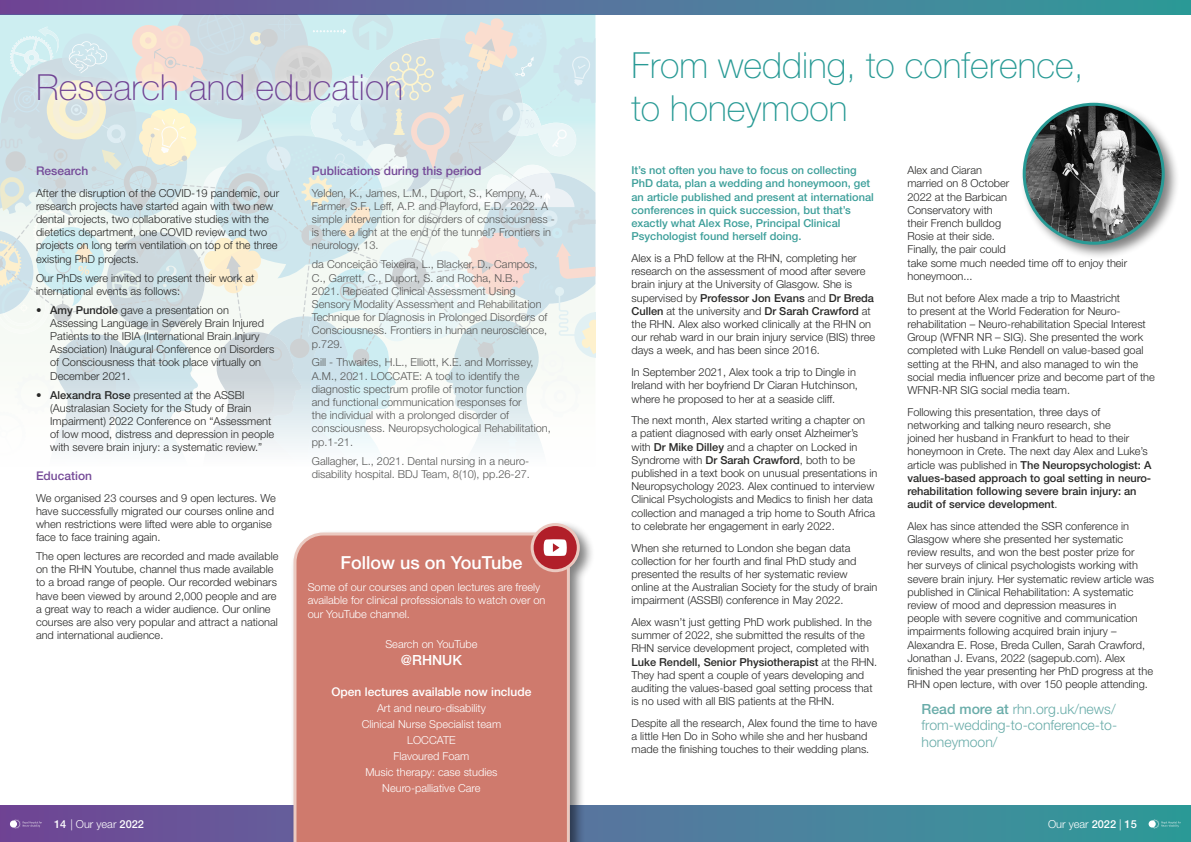
<style>
.page{position:relative;width:1191px;height:842px;background:#fff}
.page>*{position:absolute;margin:0;border:0;box-sizing:border-box;transform-origin:0 0}
.t1{font:100 36px/43.2px "Helvetica Neue LT Std";color:#289a95}
.t2{font:100 36px "Helvetica Neue LT Std";color:#6f4293}
.t3{font:500 18px "Helvetica Neue LT Std";color:#fff}
.t4{font:300 14px/16.8px "Helvetica Neue LT Std";color:#69aca9;text-align:justify}
.t5{font:500 14px "Helvetica Neue LT Std";color:#fff}
.t6{font:500 12px "Helvetica Neue LT Std";color:#754a98}
.t7{font:500 12px "Helvetica Neue LT Std";color:#fff}
.t8{font:300 11px/13.2px "Helvetica Neue LT Std";color:#282827}
.t9{font:300 11px/13.2px "Helvetica Neue LT Std";color:#575756}
.t10{font:300 11px/16px "Helvetica Neue LT Std";color:#fff}
.t11{font:500 11px/13.2px "Helvetica Neue LT Std";color:#3d9f9a}
.s1{font-weight:500}
</style>
<div class="page">
<svg style="left:0;top:806px;width:1191px;height:36px;background:#4f769a"></svg>
<svg style="left:10px;top:819px;width:32px;height:10px"></svg>
<svg style="left:1148px;top:819px;width:33px;height:10px"></svg>
<svg style="left:0;top:0;width:1191px;height:14px;background:#53729a"></svg>
<svg style="left:0;top:14px;width:595px;height:436px"></svg>
<div style="left:30px;top:67px;width:379px;height:41px;background:#fff;opacity:.5"></div>
<div style="left:290px;top:520px;width:305px;height:322px;background:#000;opacity:.5"></div>
<div style="left:293px;top:532px;width:277px;height:310px;background:#cf7a6d"></div>
<div style="left:532px;top:524px;width:46px;height:47px;background:#b11f29;border-radius:50%"></div>
<svg style="left:543px;top:539px;width:24px;height:17px"></svg>
<div style="left:530px;top:523px;width:50px;height:49px;border:3px solid #ebc9c0;border-radius:50%"></div>
<div style="left:1019px;top:99px;width:161px;height:161px;background:#000;opacity:.5"></div>
<img style="left:1024px;top:104px;width:139px;height:139px;border-radius:69px">
<div style="left:1022px;top:103px;width:142px;height:142px;border:3px solid #289a95;border-radius:50%"></div>
<h1 class="t2" style="left:36px;top:67px;width:368px">Research and education</h1>
<p class="t6" style="left:36px;top:164px;width:54px">Research</p>
<p class="t8" style="left:36px;top:186px;width:245px">After the disruption of the COVID-19 pandemic, our research projects have started again with two new dental projects, two collaborative studies with the dietetics department, one COVID review and two projects on long term ventilation on top of the three existing PhD projects.</p>
<p class="t8" style="left:36px;top:271px;width:220px">Our PhDs were invited to present their work at international events as follows:</p>
<p class="t8" style="left:50px;top:303px;width:226px;text-indent:-14px"><span class="s1">• Amy Pundole</span> gave a presentation on Assessing Language in Severely Brain Injured Patients to the IBIA (International Brain Injury Association) Inaugural Conference on Disorders of Consciousness that took place virtually on December 2021.</p>
<p class="t8" style="left:50px;top:388px;width:225px;text-indent:-14px"><span class="s1">• Alexandra Rose</span> presented at the ASSBI (Australasian Society for the Study of Brain Impairment) 2022 Conference on “Assessment of low mood, distress and depression in people with severe brain injury: a systematic review.”</p>
<p class="t6" style="left:36px;top:468px;width:58px">Education</p>
<p class="t8" style="left:36px;top:491px;width:241px">We organised 23 courses and 9 open lectures. We have successfully migrated our courses online and when restrictions were lifted were able to organise face to face training again.</p>
<p class="t8" style="left:36px;top:549px;width:244px">The open lectures are recorded and made available on the RHN Youtube, channel thus made available to a broad range of people. Our recorded webinars have been viewed by around 2,000 people and are a great way to reach a wider audience. Our online courses are also very popular and attract a national and international audience.</p>
<p class="t6" style="left:312px;top:164px;width:171px">Publications during this period</p>
<p class="t9" style="left:312px;top:186px;width:244px">Yelden, K., James, L.M., Duport, S., Kempny, A., Farmer, S.F., Leff, A.P. and Playford, E.D., 2022. A simple intervention for disorders of consciousness - is there a light at the end of the tunnel? Frontiers in neurology, 13.</p>
<p class="t9" style="left:312px;top:258px;width:237px">da Conceição Teixeira, L., Blacker, D., Campos, C., Garrett, C., Duport, S. and Rocha, N.B., 2021. Repeated Clinical Assessment Using Sensory Modality Assessment and Rehabilitation Technique for Diagnosis in Prolonged Disorders of Consciousness. Frontiers in human neuroscience, p.729.</p>
<p class="t9" style="left:312px;top:356px;width:240px">Gill - Thwaites, H.L., Elliott, K.E. and Morrissey, A.M., 2021. LOCCATE: A tool to identify the diagnostic spectrum profile of motor function<br>and functional communication responses for<br>the individual with a prolonged disorder of consciousness. Neuropsychological Rehabilitation, pp.1-21.</p>
<p class="t9" style="left:312px;top:454px;width:220px">Gallagher, L., 2021. Dental nursing in a neuro&shy;disability hospital. BDJ Team, 8(10), pp.26-27.</p>
<h2 class="t3" style="left:340px;top:552px;width:183px">Follow us on YouTube</h2>
<p class="t10" style="left:308px;top:580px;width:239px;line-height:13.2px">Some of our courses and open lectures are freely available for clinical professionals to watch over on our YouTube channel.</p>
<p class="t10" style="left:385px;top:636px;width:94px">Search on YouTube</p>
<p class="t5" style="left:401px;top:651px;width:62px">@RHNUK</p>
<p class="t7" style="left:331px;top:684px;width:201px">Open lectures available now include</p>
<p class="t10" style="left:362px;top:700px;width:141px;text-align:center">Art and neuro-disability<br>Clinical Nurse Specialist team<br>LOCCATE<br>Flavoured Foam<br>Music therapy: case studies<br>Neuro-palliative Care</p>
<h1 class="t1" style="left:631px;top:44px;width:454px">From wedding, to conference, to honeymoon</h1>
<p class="t11" style="left:631px;top:164px;width:244px">It’s not often you have to focus on collecting PhD data, plan a wedding and honeymoon, get an article published and present at international conferences in quick succession, but that’s exactly what Alex Rose, Principal Clinical Psychologist found herself doing.</p>
<p class="t8" style="left:631px;top:251px;width:245px">Alex is a PhD fellow at the RHN, completing her research on the assessment of mood after severe brain injury at the University of Glasgow. She is supervised by <span class="s1">Professor Jon Evans</span> and <span class="s1">Dr Breda Cullen</span> at the university and <span class="s1">Dr Sarah Crawford</span> at the RHN. Alex also worked clinically at the RHN on our rehab ward in our brain injury service (BIS) three days a week, and has been since 2016.</p>
<p class="t8" style="left:631px;top:365px;width:228px">In September 2021, Alex took a trip to Dingle in<br>Ireland with her boyfriend Dr Ciaran Hutchinson, where he proposed to her at a seaside cliff.</p>
<p class="t8" style="left:631px;top:413px;width:247px">The next month, Alex started writing a chapter on<br>a patient diagnosed with early onset Alzheimer’s with <span class="s1">Dr Mike Dilley</span> and a chapter on Locked in Syndrome with <span class="s1">Dr Sarah Crawford</span>, both to be published in a text book on unusual presentations in Neuropsychology 2023. Alex continued to interview Clinical Psychologists and Medics to finish her data collection and managed a trip home to South Africa to celebrate her engagement in early 2022.</p>
<p class="t8" style="left:631px;top:541px;width:247px">When she returned to London she began data collection for her fourth and final PhD study and presented the results of her systematic review online at the Australian Society for the study of brain impairment (ASSBI) conference in May 2022.</p>
<p class="t8" style="left:631px;top:615px;width:247px">Alex wasn’t just getting PhD work published. In the summer of 2022, she submitted the results of the RHN service development project, completed with <span class="s1">Luke Rendell, Senior Physiotherapist</span> at the RHN.<br>They had spent a couple of years developing and auditing the values-based goal setting process that is no used with all BIS patients at the RHN.</p>
<p class="t8" style="left:631px;top:716px;width:247px">Despite all the research, Alex found the time to have a little Hen Do in Soho while she and her husband made the finishing touches to their wedding plans.</p>
<p class="t8" style="left:907px;top:163px;width:221px">Alex and Ciaran<br>married on 8 October<br>2022 at the Barbican<br>Conservatory with<br>their French bulldog<br>Rosie at their side.<br>Finally, the pair could<br>take some much needed time off to enjoy their honeymoon...</p>
<p class="t8" style="left:907px;top:291px;width:249px">But not before Alex made a trip to Maastricht<br>to present at the World Federation for Neuro&shy;rehabilitation – Neuro-rehabilitation Special Interest Group (WFNR NR – SIG). She presented the work completed with Luke Rendell on value-based goal setting at the RHN, and also managed to win the social media influencer prize and become part of the WFNR-NR SIG social media team.</p>
<p class="t8" style="left:907px;top:405px;width:245px">Following this presentation, three days of networking and talking neuro research, she<br>joined her husband in Frankfurt to head to their honeymoon in Crete. The next day Alex and Luke’s article was published in <span class="s1">The Neuropsychologist: A values-based approach to goal setting in neuro&shy;rehabilitation following severe brain injury: an audit of service development</span>.</p>
<p class="t8" style="left:907px;top:519px;width:248px">Alex has since attended the SSR conference in Glasgow where she presented her systematic review results, and won the best poster prize for<br>her surveys of clinical psychologists working with severe brain injury. Her systematic review article was published in Clinical Rehabilitation: A systematic review of mood and depression measures in<br>people with severe cognitive and communication impairments following acquired brain injury – Alexandra E. Rose, Breda Cullen, Sarah Crawford, Jonathan J. Evans, 2022 (sagepub.com). Alex finished the year presenting her PhD progress at the RHN open lecture, with over 150 people attending.</p>
<p class="t4" style="left:921px;top:700px;width:197px"><span class="s1">Read more at</span> rhn.org.uk/news/ from-wedding-to-conference-to&shy;honeymoon/</p>
<p class="t10" style="left:54px;top:815px;width:91px"><span class="s1">14</span> | Our year <span class="s1">2022</span></p>
<p class="t10" style="left:1048px;top:815px;width:90px">Our year <span class="s1">2022</span> | <span class="s1">15</span></p>
</div>
